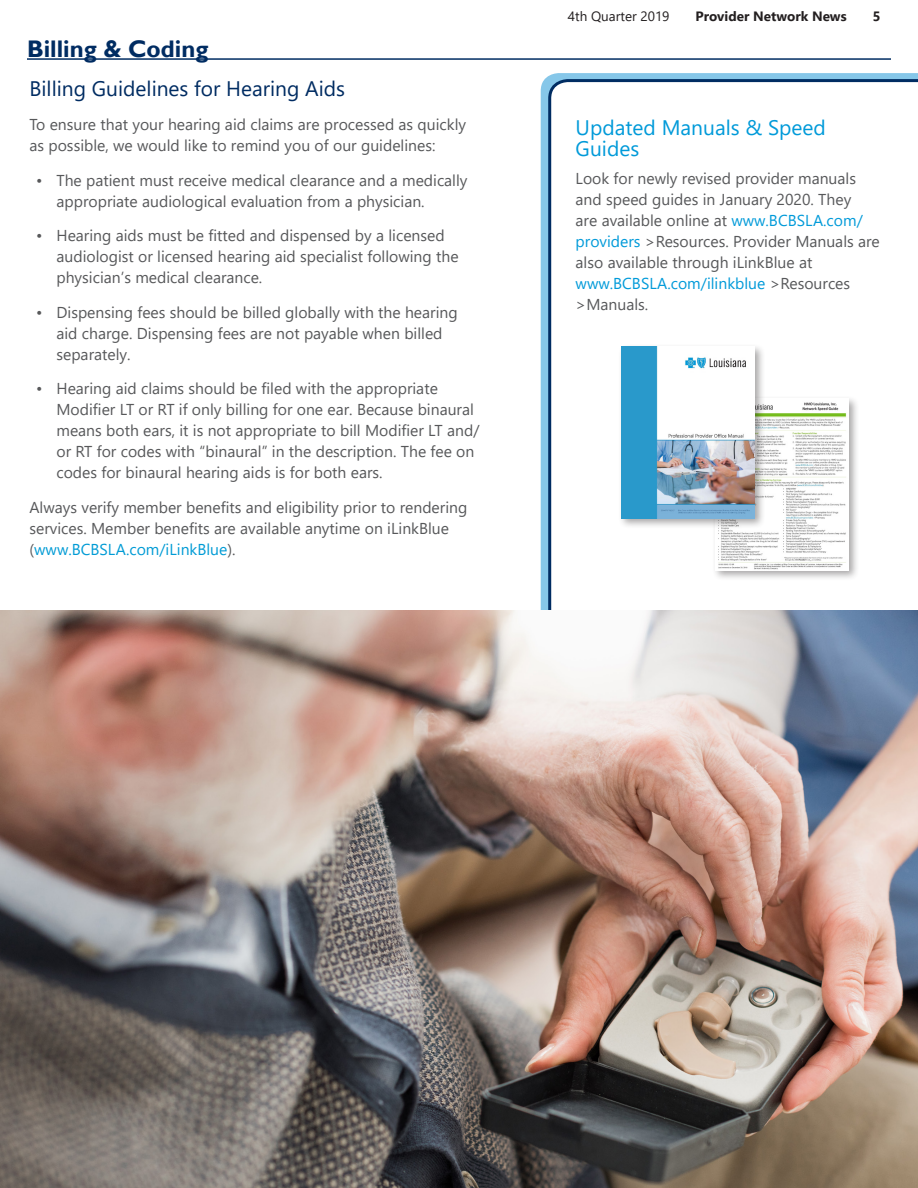
<style>
.page{position:relative;width:918px;height:1188px;background:#fff}
.page>*{position:absolute;margin:0;border:0;box-sizing:border-box;transform-origin:0 0}
.Article_Text{font:700 24px "Gill Sans";color:#002c62}
.Article_Text-2{font:21px "Segoe UI";color:#002c62}
.Article_Text-3{font:21px/21px "Segoe UI";color:#009ad9}
.Article_Text-4{font:15.75px/21px "Segoe UI";color:#57585a}
.t1{font:700 13.5px "Segoe UI";color:#231f20}
.t2{font:13.5px "Segoe UI";color:#231f20}
.s1{color:#009bd5}
.s2{color:#009ad9}
</style>
<div class="page">
<svg style="left:541px;top:73px;width:377px;height:537px;fill:#86c7e9"></svg>
<svg style="left:547px;top:78px;width:371px;height:533px"></svg>
<hr style="left:27px;top:58px;width:864px;height:2px;background:#002c62">
<img style="left:0;top:611px;width:918px;height:577px">
<div style="left:712px;top:395px;width:148px;height:186px;background:#231f20;opacity:.4"></div>
<img style="left:716px;top:398px;width:133px;height:172px">
<div style="left:618px;top:343px;width:147px;height:186px;background:#231f20;opacity:.4"></div>
<img style="left:621px;top:346px;width:133px;height:172px">
<p class="Article_Text" style="left:27px;top:34px;width:183px">Billing &amp; Coding</p>
<p class="Article_Text-2" style="left:29px;top:69px;width:317px">Billing Guidelines for Hearing Aids</p>
<p class="Article_Text-4" style="left:29px;top:113px;width:438px">To ensure that your hearing aid claims are processed as quickly as possible, we would like to remind you of our guidelines:</p>
<p class="Article_Text-4" style="left:56px;top:168px;width:413px;text-indent:-20px">• The patient must receive medical clearance and a medically appropriate audiological evaluation from a physician.</p>
<p class="Article_Text-4" style="left:56px;top:224px;width:404px;text-indent:-20px">• Hearing aids must be fitted and dispensed by a licensed audiologist or licensed hearing aid specialist following the physician’s medical clearance.</p>
<p class="Article_Text-4" style="left:56px;top:300px;width:403px;text-indent:-20px">• Dispensing fees should be billed globally with the hearing aid charge. Dispensing fees are not payable when billed separately.</p>
<p class="Article_Text-4" style="left:56px;top:377px;width:425px;text-indent:-20px">• Hearing aid claims should be filed with the appropriate Modifier LT or RT if only billing for one ear. Because binaural means both ears, it is not appropriate to bill Modifier LT and/ or RT for codes with “binaural” in the description. The fee on codes for binaural hearing aids is for both ears.</p>
<p class="Article_Text-4" style="left:29px;top:495px;width:439px">Always verify member benefits and eligibility prior to rendering services. Member benefits are available anytime on iLinkBlue (<span class="s1">www.BCBSLA.com/iLinkBlue</span>).</p>
<p class="t2" style="left:568px;top:4px;width:103px">4th Quarter 2019</p>
<p class="t1" style="left:695px;top:4px;width:153px">Provider Network News</p>
<p class="t1" style="left:873px;top:4px;width:9px">5</p>
<p class="Article_Text-3" style="left:576px;top:115px;width:252px">Updated Manuals &amp; Speed<br>Guides</p>
<p class="Article_Text-4" style="left:576px;top:166px;width:306px">Look for newly revised provider manuals and speed guides in January 2020. They<br>are available online at <span class="s2">www.BCBSLA.com/ providers</span> &gt;Resources. Provider Manuals are also available through iLinkBlue at <span class="s2">www.BCBSLA.com/ilinkblue</span> &gt;Resources &gt;Manuals.</p>
</div>
